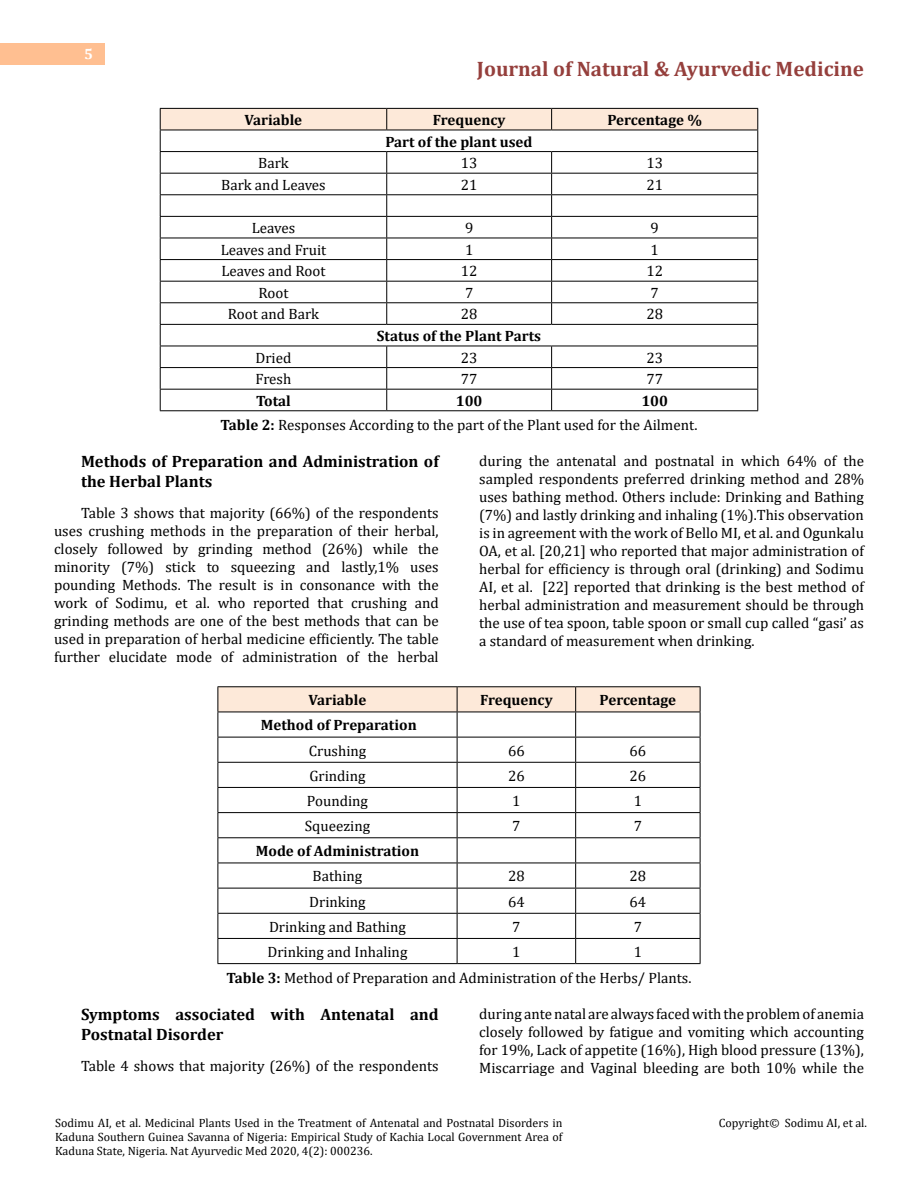
<style>
.page{position:relative;width:918px;height:1188px;background:#fff}
.page>*{position:absolute;margin:0;border:0;box-sizing:border-box;transform-origin:0 0}
.t1{font:700 21px "Cambria";color:#953f3c}
.t2{font:700 16.5px/19.5px "Cambria";color:#000}
.t3{font:15px/18px "Cambria";color:#000;text-align:justify}
.t4{font:700 15px "Cambria";color:#000}
.t5{font:700 15px "Cambria";color:#fff}
.t6{font:12px/14.4px "Cambria";color:#000;text-align:justify}
.s1{font-weight:700}
</style>
<div class="page">
<div style="left:0;top:43px;width:105px;height:21px;background:#ffbf91"></div>
<hr style="left:160px;top:410px;width:227px;height:1px;background:#000">
<hr style="left:387px;top:410px;width:165px;height:1px;background:#000">
<hr style="left:552px;top:410px;width:206px;height:1px;background:#000">
<svg style="left:160px;top:108px;width:598px;height:302px"></svg>
<hr style="left:218px;top:686px;width:239px;height:1px;background:#000">
<hr style="left:457px;top:686px;width:119px;height:1px;background:#000">
<hr style="left:576px;top:686px;width:124px;height:1px;background:#000">
<hr style="left:218px;top:963px;width:239px;height:1px;background:#000">
<hr style="left:457px;top:963px;width:119px;height:1px;background:#000">
<hr style="left:576px;top:963px;width:124px;height:1px;background:#000">
<svg style="left:218px;top:687px;width:483px;height:276px"></svg>
<p class="t5" style="left:84px;top:44px;width:10px">5</p>
<h1 class="t1" style="left:477px;top:54px;width:389px">Journal of Natural &amp; Ayurvedic Medicine</h1>
<p class="t4" style="left:245px;top:109px;width:59px">Variable</p>
<p class="t4" style="left:433px;top:109px;width:74px">Frequency</p>
<p class="t4" style="left:607px;top:109px;width:96px">Percentage %</p>
<p class="t4" style="left:385px;top:131px;width:149px">Part of the plant used</p>
<p class="t3" style="left:258px;top:154px;width:32px">Bark</p>
<p class="t3" style="left:461px;top:154px;width:18px">13</p>
<p class="t3" style="left:646px;top:154px;width:18px">13</p>
<p class="t3" style="left:221px;top:176px;width:106px">Bark and Leaves</p>
<p class="t3" style="left:461px;top:176px;width:18px">21</p>
<p class="t3" style="left:646px;top:176px;width:18px">21</p>
<p class="t3" style="left:252px;top:219px;width:45px">Leaves</p>
<p class="t3" style="left:465px;top:219px;width:10px">9</p>
<p class="t3" style="left:651px;top:219px;width:10px">9</p>
<p class="t3" style="left:221px;top:240px;width:107px">Leaves and Fruit</p>
<p class="t3" style="left:465px;top:240px;width:10px">1</p>
<p class="t3" style="left:651px;top:240px;width:10px">1</p>
<p class="t3" style="left:221px;top:262px;width:106px">Leaves and Root</p>
<p class="t3" style="left:461px;top:262px;width:18px">12</p>
<p class="t3" style="left:646px;top:262px;width:18px">12</p>
<p class="t3" style="left:258px;top:284px;width:32px">Root</p>
<p class="t3" style="left:465px;top:284px;width:10px">7</p>
<p class="t3" style="left:651px;top:284px;width:10px">7</p>
<p class="t3" style="left:228px;top:305px;width:93px">Root and Bark</p>
<p class="t3" style="left:461px;top:305px;width:18px">28</p>
<p class="t3" style="left:646px;top:305px;width:18px">28</p>
<p class="t4" style="left:377px;top:325px;width:166px">Status of the Plant Parts</p>
<p class="t3" style="left:256px;top:348px;width:37px">Dried</p>
<p class="t3" style="left:461px;top:348px;width:18px">23</p>
<p class="t3" style="left:646px;top:348px;width:18px">23</p>
<p class="t3" style="left:256px;top:370px;width:37px">Fresh</p>
<p class="t3" style="left:461px;top:370px;width:18px">77</p>
<p class="t3" style="left:646px;top:370px;width:18px">77</p>
<p class="t4" style="left:256px;top:390px;width:36px">Total</p>
<p class="t4" style="left:456px;top:390px;width:28px">100</p>
<p class="t3" style="left:220px;top:389px;width:479px;line-height:24.2px;text-indent:421px"><span class="s1">100<br>Table 2:</span> Responses According to the part of the Plant used for the Ailment.</p>
<p class="t2" style="left:81px;top:451px;width:359px">Methods of Preparation and Administration of the Herbal Plants</p>
<p class="t3" style="left:54px;top:504px;width:386px;text-indent:27px">Table 3 shows that majority (66%) of the respondents uses crushing methods in the preparation of their herbal, closely followed by grinding method (26%) while the minority (7%) stick to squeezing and lastly,1% uses pounding Methods. The result is in consonance with the work of Sodimu, et al. who reported that crushing and grinding methods are one of the best methods that can be used in preparation of herbal medicine efficiently. The table further elucidate mode of administration of the herbal</p>
<p class="t3" style="left:479px;top:452px;width:386px">during the antenatal and postnatal in which 64% of the sampled respondents preferred drinking method and 28% uses bathing method. Others include: Drinking and Bathing (7%) and lastly drinking and inhaling (1%).This observation is in agreement with the work of Bello MI, et al. and Ogunkalu OA, et al. [20,21] who reported that major administration of herbal for efficiency is through oral (drinking) and Sodimu AI, et al. [22] reported that drinking is the best method of herbal administration and measurement should be through the use of tea spoon, table spoon or small cup called “gasi’ as a standard of measurement when drinking.</p>
<p class="t4" style="left:309px;top:689px;width:59px">Variable</p>
<p class="t4" style="left:480px;top:689px;width:74px">Frequency</p>
<p class="t4" style="left:600px;top:689px;width:78px">Percentage</p>
<p class="t4" style="left:261px;top:715px;width:157px">Method of Preparation</p>
<p class="t3" style="left:309px;top:741px;width:59px">Crushing</p>
<p class="t3" style="left:508px;top:741px;width:18px">66</p>
<p class="t3" style="left:630px;top:741px;width:18px">66</p>
<p class="t3" style="left:309px;top:767px;width:58px">Grinding</p>
<p class="t3" style="left:508px;top:767px;width:18px">26</p>
<p class="t3" style="left:630px;top:767px;width:18px">26</p>
<p class="t3" style="left:307px;top:792px;width:63px">Pounding</p>
<p class="t3" style="left:512px;top:792px;width:10px">1</p>
<p class="t3" style="left:634px;top:792px;width:10px">1</p>
<p class="t3" style="left:305px;top:817px;width:67px">Squeezing</p>
<p class="t3" style="left:512px;top:817px;width:10px">7</p>
<p class="t3" style="left:634px;top:817px;width:10px">7</p>
<p class="t4" style="left:256px;top:841px;width:165px">Mode of Administration</p>
<p class="t3" style="left:313px;top:867px;width:51px">Bathing</p>
<p class="t3" style="left:508px;top:867px;width:18px">28</p>
<p class="t3" style="left:630px;top:867px;width:18px">28</p>
<p class="t3" style="left:309px;top:892px;width:58px">Drinking</p>
<p class="t3" style="left:508px;top:892px;width:18px">64</p>
<p class="t3" style="left:630px;top:892px;width:18px">64</p>
<p class="t3" style="left:269px;top:918px;width:138px">Drinking and Bathing</p>
<p class="t3" style="left:512px;top:918px;width:10px">7</p>
<p class="t3" style="left:634px;top:918px;width:10px">7</p>
<p class="t3" style="left:267px;top:943px;width:141px">Drinking and Inhaling</p>
<p class="t3" style="left:512px;top:943px;width:10px">1</p>
<p class="t3" style="left:226px;top:939px;width:466px;line-height:25.8px;text-indent:407px">1<br><span class="s1">Table 3:</span> Method of Preparation and Administration of the Herbs/ Plants.</p>
<p class="t2" style="left:81px;top:1004px;width:359px">Symptoms associated with Antenatal and<br>Postnatal Disorder</p>
<p class="t3" style="left:81px;top:1057px;width:359px">Table 4 shows that majority (26%) of the respondents</p>
<p class="t3" style="left:479px;top:1005px;width:386px">during ante natal are always faced with the problem of anemia closely followed by fatigue and vomiting which accounting for 19%, Lack of appetite (16%), High blood pressure (13%), Miscarriage and Vaginal bleeding are both 10% while the</p>
<p class="t6" style="left:55px;top:1115px;width:509px">Sodimu AI, et al. Medicinal Plants Used in the Treatment of Antenatal and Postnatal Disorders in Kaduna Southern Guinea Savanna of Nigeria: Empirical Study of Kachia Local Government Area of Kaduna State, Nigeria. Nat Ayurvedic Med 2020, 4(2): 000236.</p>
<p class="t6" style="left:719px;top:1115px;width:150px">Copyright© Sodimu AI, et al.</p>
</div>
